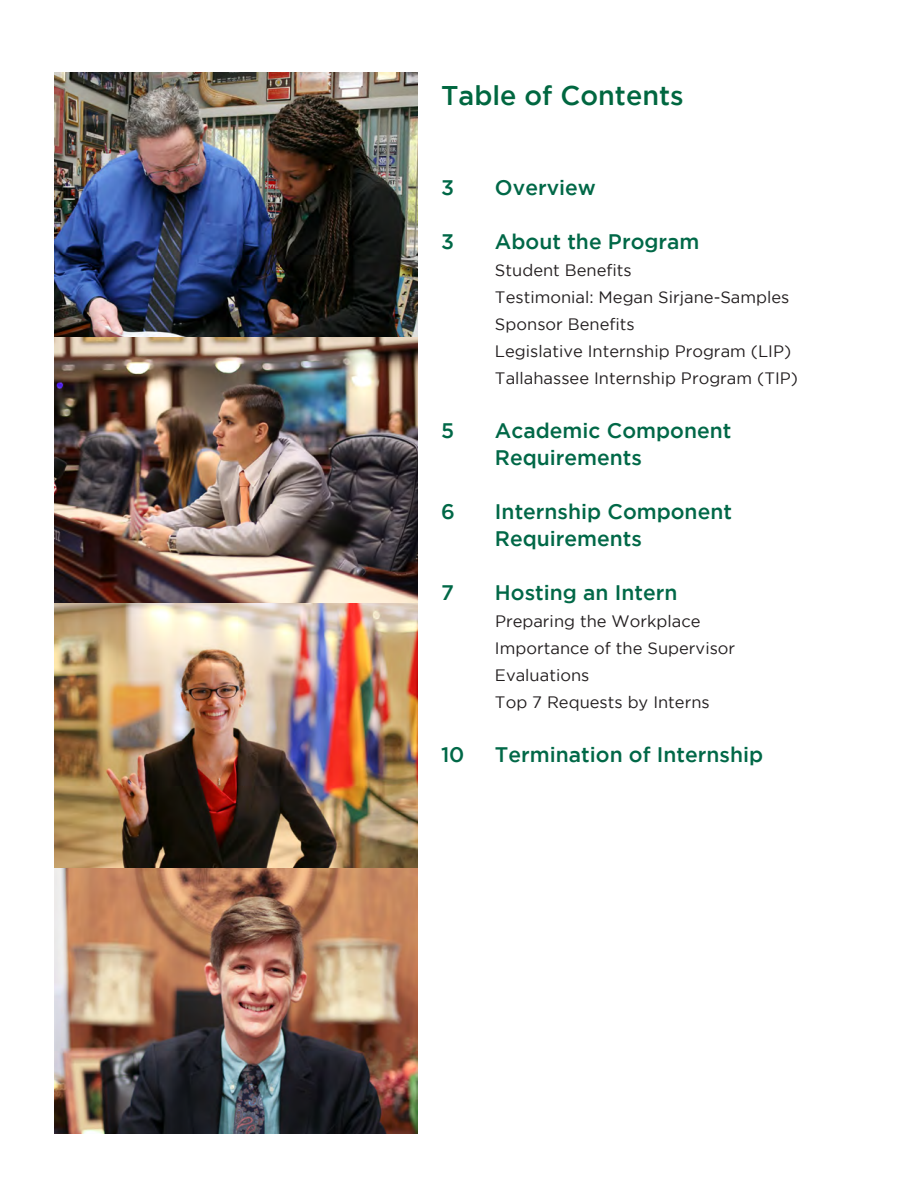
<style>
.page{position:relative;width:918px;height:1188px;background:#fff}
.page>*{position:absolute;margin:0;border:0;box-sizing:border-box;transform-origin:0 0}
.Heading{font:500 27px "Gotham";color:#006740}
.TOC_Heading{font:500 21px "Gotham";color:#006847}
.TOC_Sub{font:16.5px/27px "Gotham";color:#231f20}
.TOC_Heading-2{font:16.5px "Gotham";color:#231f20}
</style>
<div class="page">
<img style="left:54px;top:72px;width:364px;height:1062px">
<p class="Heading" style="left:441px;top:80px;width:244px">Table of Contents</p>
<p class="TOC_Heading" style="left:441px;top:176px;width:14px">3</p>
<p class="TOC_Heading" style="left:495px;top:176px;width:102px">Overview</p>
<p class="TOC_Heading" style="left:441px;top:230px;width:14px">3</p>
<p class="TOC_Heading" style="left:495px;top:230px;width:206px">About the Program</p>
<p class="TOC_Sub" style="left:495px;top:257px;width:296px">Student Benefits<br>Testimonial: Megan Sirjane-Samples</p>
<p class="TOC_Sub" style="left:495px;top:311px;width:141px">Sponsor Benefits</p>
<p class="TOC_Sub" style="left:495px;top:338px;width:298px">Legislative Internship Program (LIP)</p>
<p class="TOC_Sub" style="left:495px;top:365px;width:305px">Tallahassee Internship Program (TIP)</p>
<p class="TOC_Heading" style="left:441px;top:419px;width:15px">5</p>
<p class="TOC_Heading" style="left:495px;top:419px;width:238px">Academic Component</p>
<p class="TOC_Heading" style="left:495px;top:446px;width:149px">Requirements</p>
<p class="TOC_Heading" style="left:441px;top:500px;width:15px">6</p>
<p class="TOC_Heading" style="left:495px;top:500px;width:239px">Internship Component</p>
<p class="TOC_Heading" style="left:495px;top:527px;width:149px">Requirements</p>
<p class="TOC_Heading" style="left:441px;top:581px;width:14px">7</p>
<p class="TOC_Heading" style="left:495px;top:581px;width:184px">Hosting an Intern</p>
<p class="TOC_Heading-2" style="left:495px;top:612px;width:207px">Preparing the Workplace</p>
<p class="TOC_Heading-2" style="left:495px;top:639px;width:242px">Importance of the Supervisor</p>
<p class="TOC_Sub" style="left:495px;top:662px;width:96px">Evaluations</p>
<p class="TOC_Sub" style="left:495px;top:689px;width:216px">Top 7 Requests by Interns</p>
<p class="TOC_Heading" style="left:441px;top:743px;width:25px">10</p>
<p class="TOC_Heading" style="left:495px;top:743px;width:270px">Termination of Internship</p>
</div>
